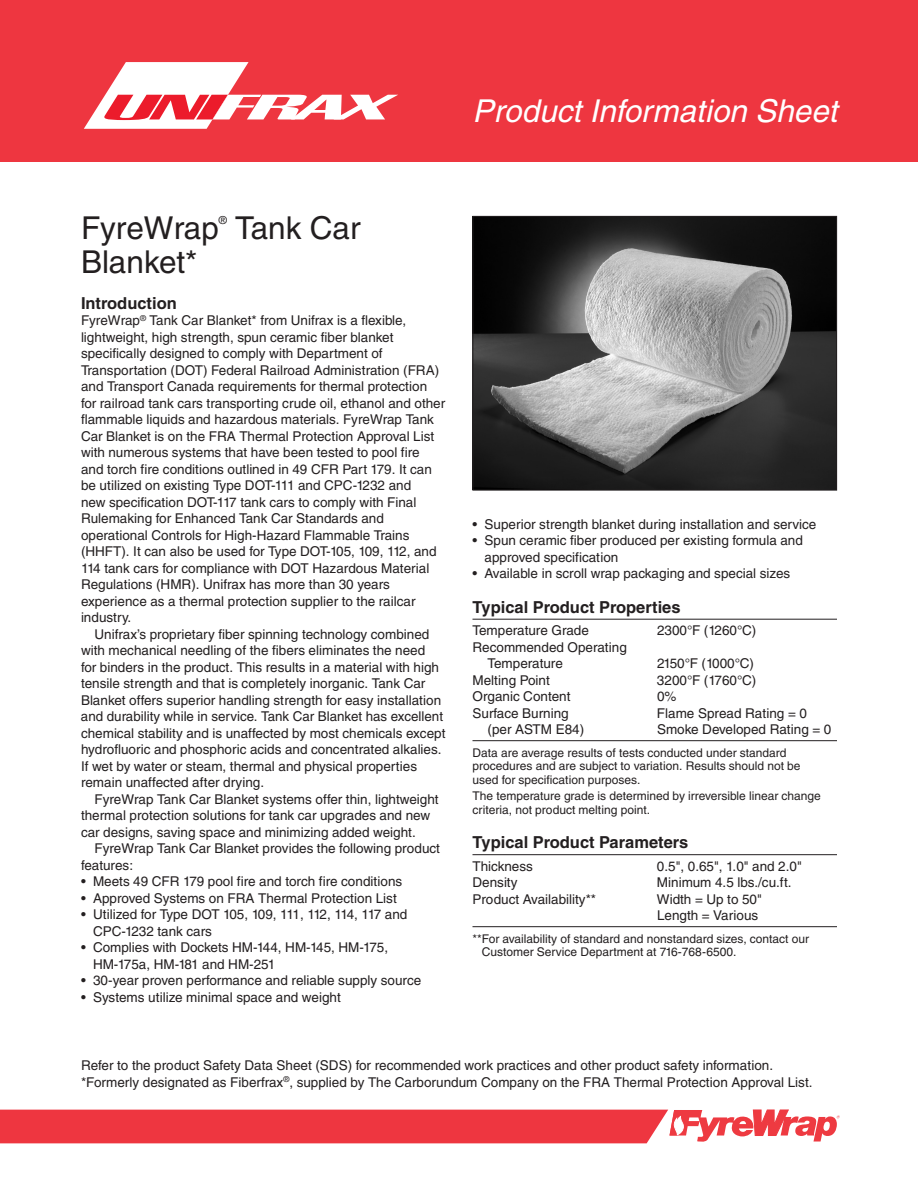
<style>
.page{position:relative;width:918px;height:1188px;background:#fff}
.page>*{position:absolute;margin:0;border:0;box-sizing:border-box;transform-origin:0 0}
.t1{font:italic 31.5px "Helvetica";color:#fff}
.t2{font:31.5px "Helvetica";color:#231f20}
.t3{font:700 16.5px "Helvetica";color:#231f20}
.t4{font:13.5px/16.5px "Helvetica";color:#231f20}
.t5{font:13.5px "Helvetica";letter-spacing:-.035em;color:#231f20}
.t6{font:12px/13.5px "Helvetica";color:#231f20}
.t7{font:10.95px "Helvetica";color:#231f20}
</style>
<div class="page">
<div style="left:0;top:0;width:918px;height:162px;background:#ee3640"></div>
<svg style="left:84px;top:62px;width:314px;height:67px"></svg>
<svg style="left:0;top:1110px;width:840px;height:33px;background:#f04e56"></svg>
<img style="left:474px;top:218px;width:361px;height:270px">
<div style="left:472px;top:216px;width:365px;height:274px;border:1px solid #231f20"></div>
<hr style="left:472px;top:619px;width:365px;height:1px;background:#231f20">
<hr style="left:472px;top:740px;width:365px;height:1px;background:#231f20">
<hr style="left:472px;top:854px;width:365px;height:1px;background:#231f20">
<hr style="left:472px;top:926px;width:365px;height:1px;background:#231f20">
<h1 class="t1" style="left:472px;top:99px;width:373px">Product Information Sheet</h1>
<h1 class="t2" style="left:81px;top:216px;width:139px">FyreWrap</h1>
<p class="t7" style="left:219px;top:216px;width:10px">®</p>
<h1 class="t2" style="left:235px;top:216px;width:127px">Tank Car</h1>
<h1 class="t2" style="left:81px;top:250px;width:118px">Blanket*</h1>
<p class="t3" style="left:81px;top:297px;width:97px">Introduction</p>
<p class="t4" style="left:81px;top:314px;width:366px">FyreWrap<sup>®</sup> Tank Car Blanket* from Unifrax is a flexible, lightweight, high strength, spun ceramic fiber blanket specifically designed to comply with Department of Transportation (DOT) Federal Railroad Administration (FRA) and Transport Canada requirements for thermal protection for railroad tank cars transporting crude oil, ethanol and other flammable liquids and hazardous materials. FyreWrap Tank Car Blanket is on the FRA Thermal Protection Approval List with numerous systems that have been tested to pool fire and torch fire conditions outlined in 49 CFR Part 179. It can be utilized on existing Type DOT-111 and CPC-1232 and<br>new specification DOT-117 tank cars to comply with Final Rulemaking for Enhanced Tank Car Standards and operational Controls for High-Hazard Flammable Trains (HHFT). It can also be used for Type DOT-105, 109, 112, and 114 tank cars for compliance with DOT Hazardous Material Regulations (HMR). Unifrax has more than 30 years experience as a thermal protection supplier to the railcar industry.</p>
<p class="t4" style="left:81px;top:627px;width:366px;text-indent:14px">Unifrax’s proprietary fiber spinning technology combined with mechanical needling of the fibers eliminates the need<br>for binders in the product. This results in a material with high tensile strength and that is completely inorganic. Tank Car Blanket offers superior handling strength for easy installation and durability while in service. Tank Car Blanket has excellent chemical stability and is unaffected by most chemicals except hydrofluoric and phosphoric acids and concentrated alkalies.<br>If wet by water or steam, thermal and physical properties remain unaffected after drying.</p>
<p class="t4" style="left:81px;top:792px;width:359px;text-indent:14px">FyreWrap Tank Car Blanket systems offer thin, lightweight thermal protection solutions for tank car upgrades and new car designs, saving space and minimizing added weight.</p>
<p class="t4" style="left:81px;top:842px;width:361px;text-indent:14px">FyreWrap Tank Car Blanket provides the following product features:</p>
<p class="t4" style="left:81px;top:875px;width:323px">• Meets 49 CFR 179 pool fire and torch fire conditions</p>
<p class="t4" style="left:81px;top:891px;width:317px">• Approved Systems on FRA Thermal Protection List</p>
<p class="t4" style="left:93px;top:908px;width:316px;text-indent:-12px">• Utilized for Type DOT 105, 109, 111, 112, 114, 117 and<br>CPC-1232 tank cars</p>
<p class="t4" style="left:93px;top:941px;width:297px;text-indent:-12px">• Complies with Dockets HM-144, HM-145, HM-175,<br>HM-175a, HM-181 and HM-251</p>
<p class="t4" style="left:81px;top:974px;width:342px">• 30-year proven performance and reliable supply source</p>
<p class="t4" style="left:81px;top:990px;width:261px">• Systems utilize minimal space and weight</p>
<p class="t4" style="left:472px;top:517px;width:345px">• Superior strength blanket during installation and service</p>
<p class="t4" style="left:485px;top:534px;width:320px;text-indent:-12px">• Spun ceramic fiber produced per existing formula and approved specification</p>
<p class="t4" style="left:472px;top:567px;width:319px">• Available in scroll wrap packaging and special sizes</p>
<p class="t3" style="left:472px;top:601px;width:210px">Typical Product Properties</p>
<p class="t4" style="left:472px;top:624px;width:118px">Temperature Grade</p>
<p class="t4" style="left:657px;top:624px;width:101px">2300°F (1260°C)</p>
<p class="t4" style="left:488px;top:640px;width:141px;text-indent:-15px">Recommended Operating<br>Temperature</p>
<p class="t5" style="left:657px;top:659px;width:98px">2150°F (1000°C)</p>
<p class="t4" style="left:472px;top:673px;width:79px">Melting Point</p>
<p class="t4" style="left:657px;top:673px;width:101px">3200°F (1760°C)</p>
<p class="t4" style="left:472px;top:690px;width:100px">Organic Content</p>
<p class="t4" style="left:657px;top:690px;width:21px">0%</p>
<p class="t4" style="left:472px;top:706px;width:98px">Surface Burning</p>
<p class="t4" style="left:657px;top:706px;width:151px">Flame Spread Rating = 0</p>
<p class="t4" style="left:488px;top:723px;width:98px">(per ASTM E84)</p>
<p class="t4" style="left:657px;top:723px;width:176px">Smoke Developed Rating = 0</p>
<p class="t6" style="left:472px;top:747px;width:330px">Data are average results of tests conducted under standard procedures and are subject to variation. Results should not be used for specification purposes.</p>
<p class="t6" style="left:472px;top:791px;width:350px">The temperature grade is determined by irreversible linear change criteria, not product melting point.</p>
<p class="t3" style="left:472px;top:836px;width:217px">Typical Product Parameters</p>
<p class="t4" style="left:472px;top:859px;width:62px">Thickness</p>
<p class="t4" style="left:657px;top:859px;width:146px">0.5", 0.65", 1.0" and 2.0"</p>
<p class="t4" style="left:472px;top:876px;width:47px">Density</p>
<p class="t4" style="left:657px;top:876px;width:136px">Minimum 4.5 lbs./cu.ft.</p>
<p class="t4" style="left:472px;top:892px;width:125px">Product Availability**</p>
<p class="t4" style="left:657px;top:892px;width:106px">Width = Up to 50"<br>Length = Various</p>
<p class="t6" style="left:482px;top:933px;width:329px;text-indent:-9px">**For availability of standard and nonstandard sizes, contact our<br>Customer Service Department at 716-768-6500.</p>
<p class="t4" style="left:81px;top:1058px;width:733px">Refer to the product Safety Data Sheet (SDS) for recommended work practices and other product safety information. *Formerly designated as Fiberfrax<sup>®</sup>, supplied by The Carborundum Company on the FRA Thermal Protection Approval List.</p>
</div>
